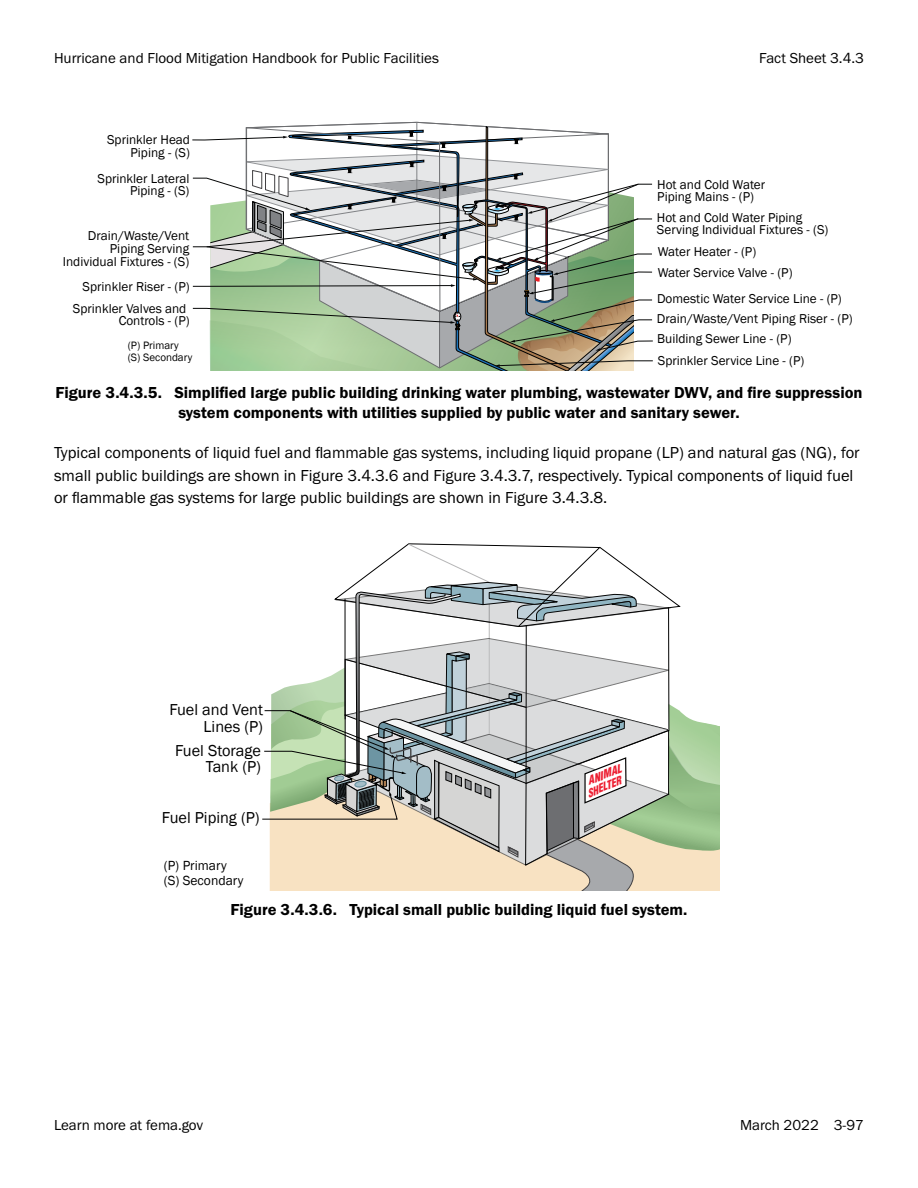
<style>
.page{position:relative;width:918px;height:1188px;background:#fff}
.page>*{position:absolute;margin:0;border:0;box-sizing:border-box;transform-origin:0 0}
.FEMA_Normal{font:16.5px/22.5px "Franklin Gothic URW Boo";color:#000}
.t1{font:16.5px/19.8px "Franklin Gothic URW Dem";color:#000;text-align:center}
.t2{font:16.35px/16.4px "Franklin Gothic";color:#000;text-align:right}
.t3{font:15px "Franklin Gothic URW Boo";color:#000}
.t4{font:13.65px/15px "Franklin Gothic";color:#000}
.t5{font:13.2px/12.1px "Franklin Gothic";color:#000;text-align:right}
.t6{font:italic 900 condensed 11.25px "Helvetica";color:#ed1f32}
.t7{font:11.1px/12.1px "Franklin Gothic";color:#000}
.t8{font:italic 900 condensed 11.1px "Helvetica";color:#ed1f32;scale:.93 1}
</style>
<div class="page">
<svg style="left:192px;top:122px;width:461px;height:249px"></svg>
<svg style="left:262px;top:543px;width:458px;height:348px"></svg>
<p class="t3" style="left:54px;top:49px;width:386px">Hurricane and Flood Mitigation Handbook for Public Facilities</p>
<p class="t3" style="left:759px;top:49px;width:106px">Fact Sheet 3.4.3</p>
<p class="t5" style="left:107px;top:133px;width:84px;line-height:13.2px">Sprinkler Head<br>Piping - (S)</p>
<p class="t5" style="left:97px;top:173px;width:94px">Sprinkler Lateral<br>Piping - (S)</p>
<p class="t5" style="left:63px;top:229px;width:128px;line-height:13.2px">Drain/Waste/Vent<br>Piping Serving<br>Individual Fixtures - (S)</p>
<p class="t5" style="left:657px;top:179px;width:109px;text-align:left">Hot and Cold Water<br>Piping Mains - (P)</p>
<p class="t5" style="left:657px;top:211px;width:173px;text-align:left">Hot and Cold Water Piping<br>Serving Individual Fixtures - (S)</p>
<p class="t5" style="left:658px;top:246px;width:100px">Water Heater - (P)</p>
<p class="t5" style="left:658px;top:267px;width:136px">Water Service Valve - (P)</p>
<p class="t5" style="left:83px;top:281px;width:109px">Sprinkler Riser - (P)</p>
<p class="t5" style="left:657px;top:293px;width:186px">Domestic Water Service Line - (P)</p>
<p class="t5" style="left:73px;top:302px;width:118px">Sprinkler Valves and<br>Controls - (P)</p>
<p class="t5" style="left:657px;top:313px;width:197px">Drain/Waste/Vent Piping Riser - (P)</p>
<p class="t7" style="left:128px;top:340px;width:66px">(P) Primary (S) Secondary</p>
<p class="t5" style="left:657px;top:333px;width:136px">Building Sewer Line - (P)</p>
<p class="t5" style="left:658px;top:355px;width:148px">Sprinkler Service Line - (P)</p>
<p class="t1" style="left:55px;top:382px;width:809px">Figure 3.4.3.5. Simplified large public building drinking water plumbing, wastewater DWV, and fire suppression system components with utilities supplied by public water and sanitary sewer.</p>
<p class="FEMA_Normal" style="left:54px;top:441px;width:807px">Typical components of liquid fuel and flammable gas systems, including liquid propane (LP) and natural gas (NG), for small public buildings are shown in Figure 3.4.3.6 and Figure 3.4.3.7, respectively. Typical components of liquid fuel or flammable gas systems for large public buildings are shown in Figure 3.4.3.8.</p>
<p class="t2" style="left:169px;top:702px;width:95px">Fuel and Vent<br>Lines (P)</p>
<p class="t2" style="left:175px;top:743px;width:87px">Fuel Storage<br>Tank (P)</p>
<p class="t2" style="left:162px;top:810px;width:99px">Fuel Piping (P)</p>
<p class="t6" style="left:585px;top:775px;width:37px;rotate:-22deg">ANIMAL</p>
<p class="t8" style="left:585px;top:787px;width:40px;rotate:-22deg">SHELTER</p>
<p class="t4" style="left:164px;top:858px;width:81px">(P) Primary (S) Secondary</p>
<p class="t1" style="left:230px;top:900px;width:459px">Figure 3.4.3.6. Typical small public building liquid fuel system.</p>
<p class="t3" style="left:54px;top:1116px;width:151px">Learn more at fema.gov</p>
<p class="t3" style="left:740px;top:1116px;width:125px">March 2022 3-97</p>
</div>
